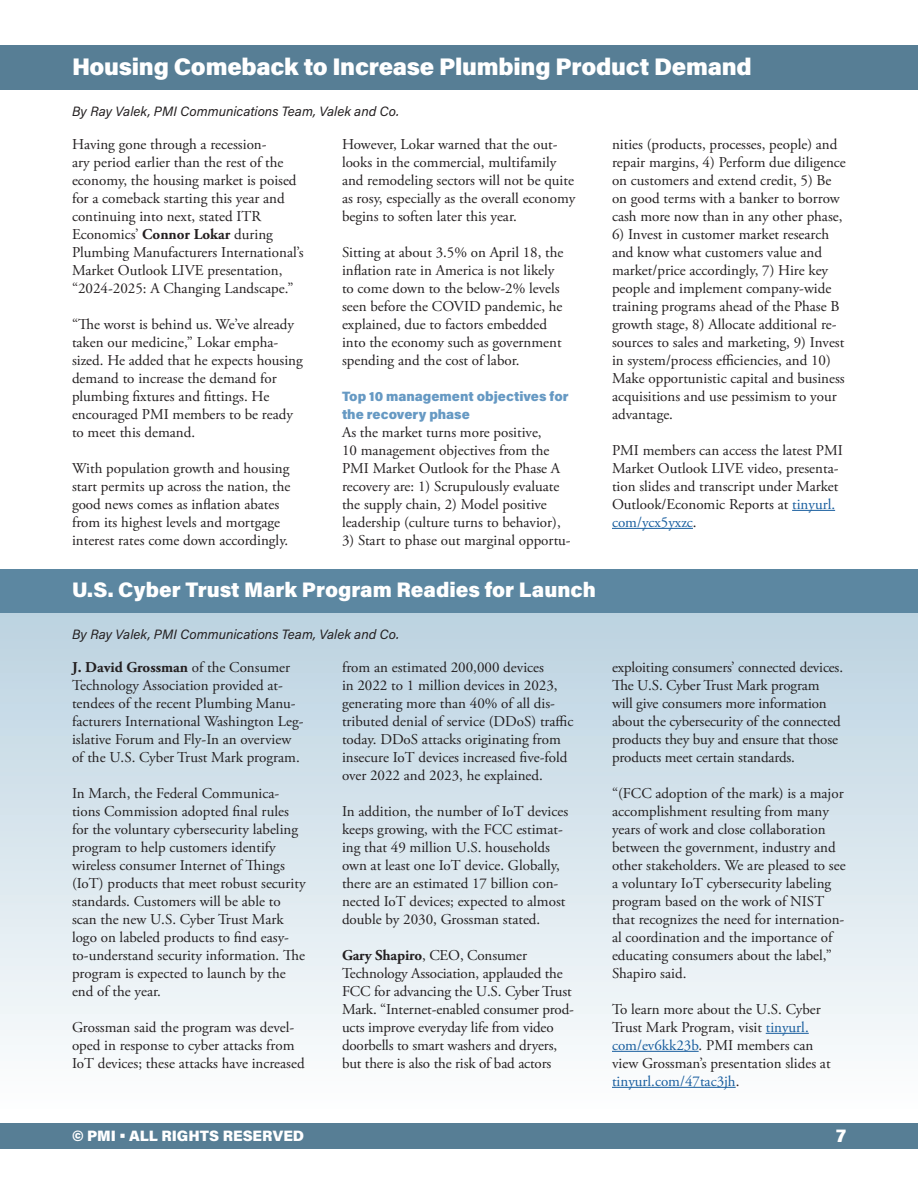
<style>
.page{position:relative;width:918px;height:1188px;background:#fff}
.page>*{position:absolute;margin:0;border:0;box-sizing:border-box;transform-origin:0 0}
.inside_headline{font:900 24px "Acumin Pro";letter-spacing:-.01em;color:#fff}
.Inside_blue_block_headline{font:900 21px "Acumin Pro";color:#fff}
.t1{font:900 18px "Acumin Pro";color:#fff}
.body{font:15px/18px "Adobe Garamond Pro";color:#231f20}
.t2{font:900 15px "Acumin Pro";color:#fff}
.byline{font:italic 13.5px "Acumin Pro";color:#231f20}
.firstlinebold{font:900 13.5px/18px "Acumin Pro";color:#6699c3}
.s1{font-weight:700}
.s2{color:#175d9e}
</style>
<div class="page">
<div style="left:0;top:45px;width:918px;height:45px;background:#577e95"></div>
<div style="left:0;top:1123px;width:918px;height:25px;background:#577e95"></div>
<div style="left:0;top:609px;width:918px;height:508px;background:linear-gradient(to bottom,#bad2e0,#fefefe)"></div>
<hr style="left:792px;top:510px;width:43px;height:1px;background:#175d9e">
<hr style="left:612px;top:528px;width:81px;height:1px;background:#175d9e">
<hr style="left:766px;top:1033px;width:43px;height:1px;background:#175d9e">
<hr style="left:612px;top:1051px;width:87px;height:1px;background:#175d9e">
<hr style="left:612px;top:1087px;width:124px;height:1px;background:#175d9e">
<div style="left:0;top:569px;width:918px;height:43px;background:#5c87a1"></div>
<p class="inside_headline" style="left:72px;top:49px;width:681px">Housing Comeback to Increase Plumbing Product Demand</p>
<p class="byline" style="left:72px;top:102px;width:329px">By Ray Valek, PMI Communications Team, Valek and Co.</p>
<p class="body" style="left:72px;top:136px;width:233px">Having gone through a recession-<br>ary period earlier than the rest of the economy, the housing market is poised for a comeback starting this year and continuing into next, stated ITR Economics’ <span class="s1">Connor Lokar</span> during Plumbing Manufacturers International’s Market Outlook LIVE presentation, “2024-2025: A Changing Landscape.”</p>
<p class="body" style="left:72px;top:316px;width:232px">“The worst is behind us. We’ve already taken our medicine,” Lokar empha&shy;sized. He added that he expects housing demand to increase the demand for plumbing fixtures and fittings. He encouraged PMI members to be ready to meet this demand.</p>
<p class="body" style="left:72px;top:460px;width:220px">With population growth and housing start permits up across the nation, the good news comes as inflation abates from its highest levels and mortgage interest rates come down accordingly.</p>
<p class="body" style="left:342px;top:136px;width:235px">However, Lokar warned that the out&shy;looks in the commercial, multifamily and remodeling sectors will not be quite as rosy, especially as the overall economy begins to soften later this year.</p>
<p class="body" style="left:342px;top:244px;width:223px">Sitting at about 3.5% on April 18, the inflation rate in America is not likely to come down to the below-2% levels seen before the COVID pandemic, he explained, due to factors embedded into the economy such as government spending and the cost of labor.</p>
<p class="firstlinebold" style="left:342px;top:386px;width:228px">Top 10 management objectives for the recovery phase</p>
<p class="body" style="left:342px;top:424px;width:220px">As the market turns more positive,<br>10 management objectives from the PMI Market Outlook for the Phase A recovery are: 1) Scrupulously evaluate the supply chain, 2) Model positive leadership (culture turns to behavior),</p>
<p class="body" style="left:342px;top:532px;width:230px">3) Start to phase out marginal opportu-</p>
<p class="Inside_blue_block_headline" style="left:72px;top:575px;width:525px">U.S. Cyber Trust Mark Program Readies for Launch</p>
<p class="byline" style="left:72px;top:625px;width:329px">By Ray Valek, PMI Communications Team, Valek and Co.</p>
<p class="body" style="left:72px;top:659px;width:233px"><span class="s1">J. David Grossman</span> of the Consumer Technology Association provided at&shy;tendees of the recent Plumbing Manu&shy;facturers International Washington Leg&shy;islative Forum and Fly-In an overview of the U.S. Cyber Trust Mark program.</p>
<p class="body" style="left:72px;top:785px;width:235px">In March, the Federal Communica&shy;tions Commission adopted final rules for the voluntary cybersecurity labeling program to help customers identify wireless consumer Internet of Things (IoT) products that meet robust security standards. Customers will be able to scan the new U.S. Cyber Trust Mark logo on labeled products to find easy&shy;to-understand security information. The program is expected to launch by the end of the year.</p>
<p class="body" style="left:72px;top:1019px;width:234px">Grossman said the program was devel&shy;oped in response to cyber attacks from<br>IoT devices; these attacks have increased</p>
<p class="body" style="left:342px;top:659px;width:233px">from an estimated 200,000 devices<br>in 2022 to 1 million devices in 2023, generating more than 40% of all dis&shy;tributed denial of service (DDoS) traffic today. DDoS attacks originating from insecure IoT devices increased five-fold over 2022 and 2023, he explained.</p>
<p class="body" style="left:342px;top:803px;width:228px">In addition, the number of IoT devices keeps growing, with the FCC estimat&shy;ing that 49 million U.S. households own at least one IoT device. Globally, there are an estimated 17 billion con&shy;nected IoT devices; expected to almost double by 2030, Grossman stated.</p>
<p class="body" style="left:342px;top:947px;width:233px"><span class="s1">Gary Shapiro</span>, CEO, Consumer Technology Association, applauded the FCC for advancing the U.S. Cyber Trust Mark. “Internet-enabled consumer prod&shy;ucts improve everyday life from video doorbells to smart washers and dryers, but there is also the risk of bad actors</p>
<p class="body" style="left:612px;top:136px;width:235px">nities (products, processes, people) and repair margins, 4) Perform due diligence on customers and extend credit, 5) Be on good terms with a banker to borrow cash more now than in any other phase,</p>
<p class="body" style="left:612px;top:226px;width:234px">6) Invest in customer market research and know what customers value and market/price accordingly, 7) Hire key people and implement company-wide training programs ahead of the Phase B growth stage, 8) Allocate additional re&shy;sources to sales and marketing, 9) Invest in system/process efficiencies, and 10)<br>Make opportunistic capital and business acquisitions and use pessimism to your advantage.</p>
<p class="body" style="left:612px;top:442px;width:232px">PMI members can access the latest PMI Market Outlook LIVE video, presenta&shy;tion slides and transcript under Market Outlook/Economic Reports at <span class="s2">tinyurl. com/ycx5yxzc</span>.</p>
<p class="body" style="left:612px;top:659px;width:233px">exploiting consumers’ connected devices.<br>The U.S. Cyber Trust Mark program will give consumers more information about the cybersecurity of the connected products they buy and ensure that those products meet certain standards.</p>
<p class="body" style="left:612px;top:785px;width:235px">“(FCC adoption of the mark) is a major accomplishment resulting from many years of work and close collaboration between the government, industry and other stakeholders. We are pleased to see a voluntary IoT cybersecurity labeling program based on the work of NIST that recognizes the need for internation&shy;al coordination and the importance of educating consumers about the label,” Shapiro said.</p>
<p class="body" style="left:612px;top:1001px;width:220px">To learn more about the U.S. Cyber<br>Trust Mark Program, visit <span class="s2">tinyurl. com/ev6kk23b</span>. PMI members can view Grossman’s presentation slides at <span class="s2">tinyurl.com/47tac3jh</span>.</p>
<p class="t2" style="left:72px;top:1125px;width:234px">© PMI • ALL RIGHTS RESERVED</p>
<p class="t1" style="left:836px;top:1123px;width:11px">7</p>
</div>
